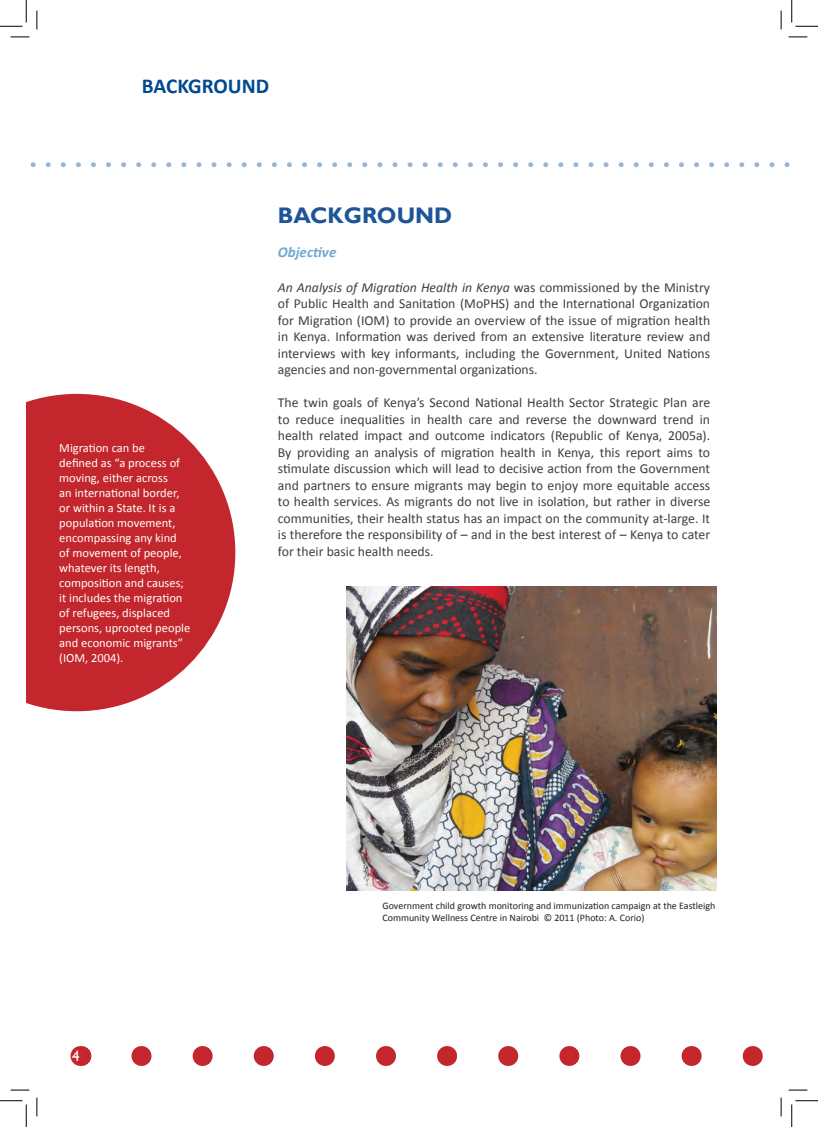
<style>
.page{position:relative;width:818px;height:1127px;background:#fff}
.page>*{position:absolute;margin:0;border:0;box-sizing:border-box;transform-origin:0 0}
.Paragraph_Style_1{font:700 22.5px "Gill Sans";color:#1e5498}
.t1{font:700 21.25px "Calibri";color:#014990}
.t2{font:italic 700 15px "Calibri";color:#71a9d2}
.t3{font:15px "Gill Sans";color:#fff}
.t4{font:13.75px/16.5px "Calibri";color:#3e3e3f;text-align:justify}
.t5{font:12.5px/15px "Calibri";color:#fff}
.t6{font:10px/12px "Calibri";color:#231f20}
.s1{font-style:italic}
</style>
<div class="page">
<svg style="left:80px;top:1046px;width:1px;height:19px"></svg>
<svg style="left:141px;top:1046px;width:622px;height:19px"></svg>
<svg style="left:33px;top:162px;width:757px;height:5px"></svg>
<svg style="left:26px;top:394px;width:209px;height:317px;fill:#c3262c"></svg>
<img style="left:346px;top:586px;width:370px;height:304px">
<svg style="left:11px;top:36px;width:18px;height:2px"></svg>
<svg style="left:788px;top:36px;width:19px;height:2px"></svg>
<svg style="left:11px;top:1089px;width:18px;height:1px"></svg>
<svg style="left:788px;top:1089px;width:19px;height:1px"></svg>
<svg style="left:36px;top:11px;width:2px;height:18px"></svg>
<svg style="left:36px;top:1097px;width:2px;height:18px"></svg>
<svg style="left:780px;top:11px;width:2px;height:18px"></svg>
<svg style="left:780px;top:1097px;width:2px;height:18px"></svg>
<svg style="left:0;top:0;width:27px;height:27px"></svg>
<svg style="left:0;top:1100px;width:27px;height:26px"></svg>
<svg style="left:791px;top:0;width:27px;height:27px"></svg>
<svg style="left:791px;top:1100px;width:27px;height:26px"></svg>
<p class="t1" style="left:142px;top:73px;width:129px">BACKGROUND</p>
<p class="t5" style="left:59px;top:439px;width:132px">Migration can be<br>defined as “a process of moving, either across<br>an international border, or within a State. It is a population movement, encompassing any kind of movement of people, whatever its length, composition and causes; it includes the migration of refugees, displaced persons, uprooted people and economic migrants” (IOM, 2004).</p>
<p class="Paragraph_Style_1" style="left:278px;top:201px;width:176px">BACKGROUND</p>
<p class="t2" style="left:278px;top:243px;width:60px">Objective</p>
<p class="t4" style="left:278px;top:278px;width:434px"><span class="s1">An Analysis of Migration Health in Kenya</span> was commissioned by the Ministry of Public Health and Sanitation (MoPHS) and the International Organization for Migration (IOM) to provide an overview of the issue of migration health in Kenya. Information was derived from an extensive literature review and interviews with key informants, including the Government, United Nations agencies and non-governmental organizations.</p>
<p class="t4" style="left:278px;top:394px;width:434px">The twin goals of Kenya’s Second National Health Sector Strategic Plan are to reduce inequalities in health care and reverse the downward trend in health related impact and outcome indicators (Republic of Kenya, 2005a).<br>By providing an analysis of migration health in Kenya, this report aims to stimulate discussion which will lead to decisive action from the Government and partners to ensure migrants may begin to enjoy more equitable access to health services. As migrants do not live in isolation, but rather in diverse communities, their health status has an impact on the community at-large. It is therefore the responsibility of – and in the best interest of – Kenya to cater for their basic health needs.</p>
<p class="t3" style="left:72px;top:1046px;width:9px">4</p>
<p class="t6" style="left:382px;top:899px;width:334px">Government child growth monitoring and immunization campaign at the Eastleigh<br>Community Wellness Centre in Nairobi © 2011 (Photo: A. Corio)</p>
</div>
